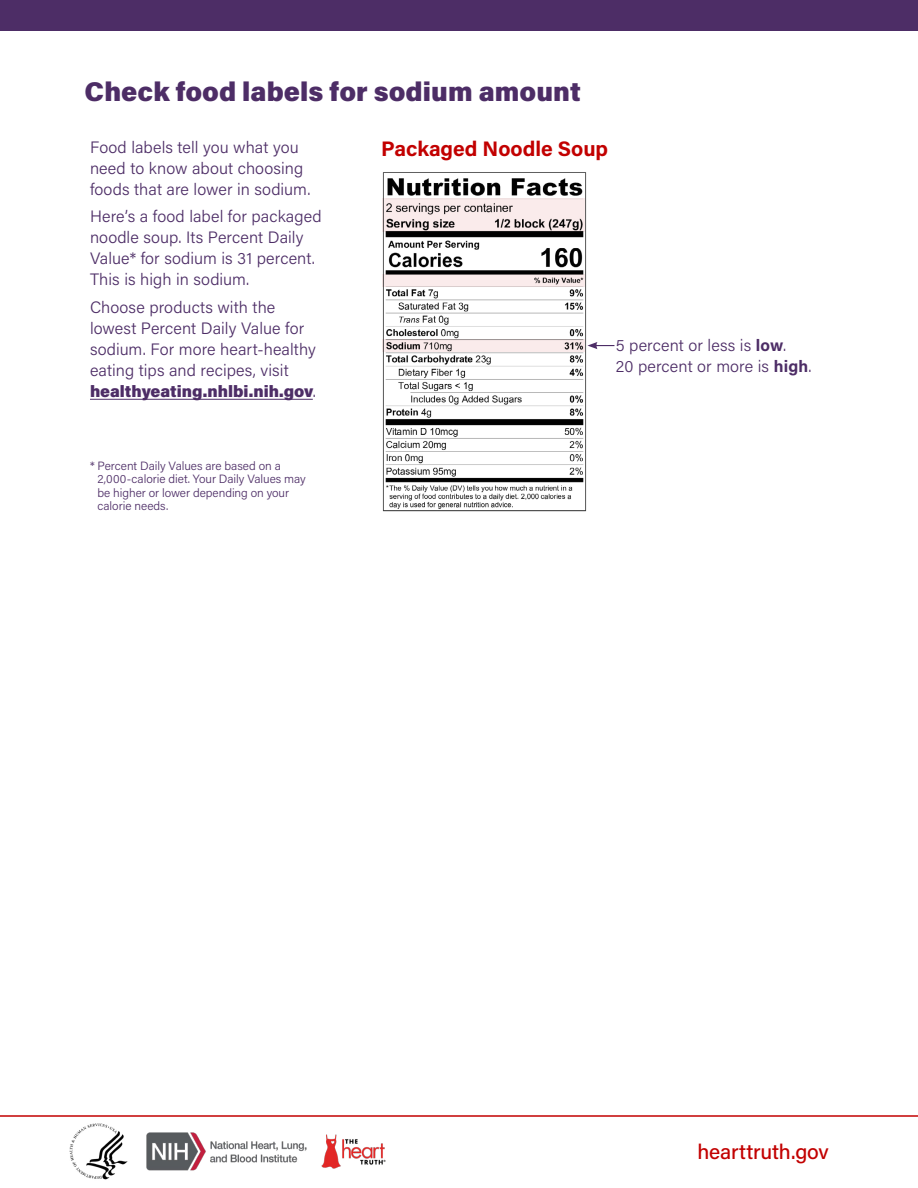
<style>
.page{position:relative;width:918px;height:1188px;background:#fff}
.page>*{position:absolute;margin:0;border:0;box-sizing:border-box;transform-origin:0 0}
.t1{font:900 27px "Acumin Pro";color:#4d2d66}
.t2{font:700 21px "Acumin Pro";color:#c20000}
.t3{font:500 21px "Acumin Pro";letter-spacing:-.005em;color:#c20000}
.t4{font:300 16.5px/21px "Acumin Pro";letter-spacing:.005em;color:#4d2d66}
.t5{font:300 12px/13.5px "Acumin Pro";color:#4d2d66}
.s1{font-weight:900}
.s2{font-weight:700}
</style>
<div class="page">
<div style="left:0;top:0;width:918px;height:32px;background:#4d2d66"></div>
<hr style="left:90px;top:399px;width:223px;height:1px;background:#4d2d66">
<img style="left:382px;top:172px;width:205px;height:340px">
<svg style="left:587px;top:342px;width:27px;height:7px"></svg>
<hr style="left:0;top:1115px;width:918px;height:2px;background:#c20000">
<img style="left:69px;top:1123px;width:317px;height:57px">
<h2 class="t1" style="left:85px;top:72px;width:498px">Check food labels for sodium amount</h2>
<p class="t4" style="left:90px;top:136px;width:222px">Food labels tell you what you need to know about choosing foods that are lower in sodium.</p>
<p class="t4" style="left:90px;top:205px;width:233px">Here’s a food label for packaged noodle soup. Its Percent Daily<br>Value* for sodium is 31 percent.<br>This is high in sodium.</p>
<p class="t4" style="left:90px;top:296px;width:227px">Choose products with the lowest Percent Daily Value for sodium. For more heart-healthy eating tips and recipes, visit <span class="s1">healthyeating.nhlbi.nih.gov</span>.</p>
<p class="t2" style="left:381px;top:134px;width:229px">Packaged Noodle Soup</p>
<p class="t4" style="left:616px;top:334px;width:197px">5 percent or less is <span class="s2">low</span>.<br>20 percent or more is <span class="s2">high</span>.</p>
<p class="t5" style="left:98px;top:458px;width:210px;text-indent:-8px">* Percent Daily Values are based on a<br>2,000-calorie diet. Your Daily Values may be higher or lower depending on your calorie needs.</p>
<p class="t3" style="left:697px;top:1137px;width:133px">hearttruth.gov</p>
</div>
